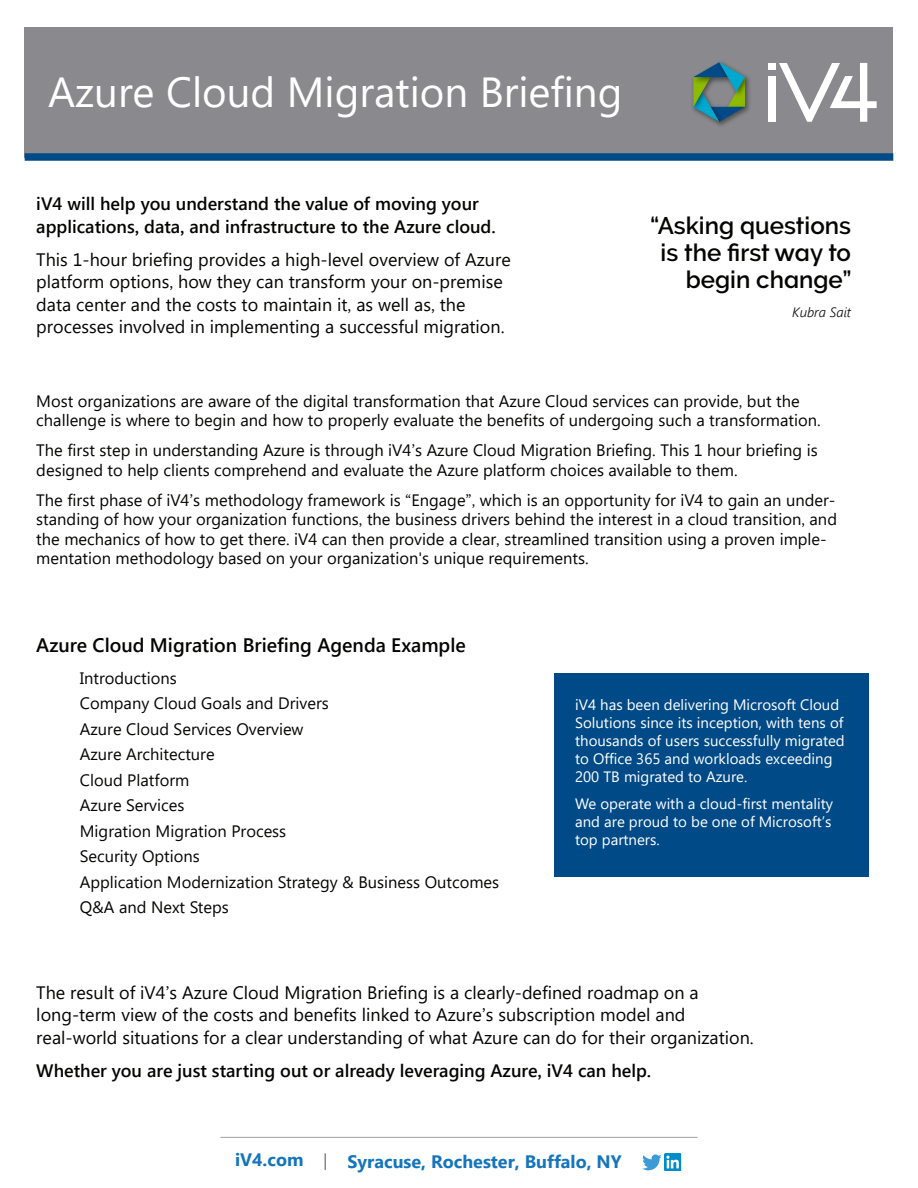
<style>
.page{position:relative;width:918px;height:1188px;background:#fff}
.page>*{position:absolute;margin:0;border:0;box-sizing:border-box;transform-origin:0 0}
.t1{font:42px "Segoe UI";color:#fff}
.t2{font:600 24px/27px "Raleway";color:#040503;text-align:right}
.t3{font:600 19.5px "Segoe UI";color:#040503}
.t4{font:18px/22.5px "Segoe UI";color:#040503}
.t5{font:600 18px/22.5px "Segoe UI";color:#040503}
.t6{font:700 18px "Segoe UI";color:#1575bc}
.t7{font:16.5px/25.5px "Segoe UI";color:#040503}
.t8{font:15px/18px "Segoe UI";color:#fff}
.t9{font:italic 300 13.5px "Segoe UI";color:#040503}
.s1{font-weight:300;font-size:16.5px;color:#231f20}
</style>
<div class="page">
<div style="left:25px;top:27px;width:868px;height:130px;background:#8a8a8e"></div>
<div style="left:25px;top:153px;width:868px;height:8px;background:#004a87"></div>
<img style="left:745px;top:102px;width:4px;height:11px">
<img style="left:691px;top:86px;width:2px;height:25px">
<img style="left:745px;top:75px;width:5px;height:26px">
<svg style="left:693px;top:62px;width:52px;height:60px"></svg>
<div style="left:768px;top:76px;width:7px;height:46px;background:#fff"></div>
<div style="left:768px;top:63px;width:7px;height:7px;background:#fff"></div>
<svg style="left:779px;top:63px;width:98px;height:59px"></svg>
<div style="left:554px;top:673px;width:315px;height:203px;background:#004a87"></div>
<hr style="left:220px;top:1137px;width:478px;height:1px;background:#a1a1a5">
<svg style="left:642px;top:1154px;width:20px;height:16px"></svg>
<img style="left:665px;top:1154px;width:17px;height:17px">
<h1 class="t1" style="left:48px;top:53px;width:576px">Azure Cloud Migration Briefing</h1>
<p class="t5" style="left:36px;top:191px;width:461px">iV4 will help you understand the value of moving your applications, data, and infrastructure to the Azure cloud.</p>
<p class="t4" style="left:36px;top:246px;width:476px">This 1-hour briefing provides a high-level overview of Azure platform options, how they can transform your on-premise data center and the costs to maintain it, as well as, the processes involved in implementing a successful migration.</p>
<h2 class="t2" style="left:650px;top:212px;width:203px">“Asking questions is the first way to begin change”</h2>
<p class="t9" style="left:792px;top:299px;width:60px">Kubra Sait</p>
<p class="t7" style="left:36px;top:390px;width:786px;line-height:19.5px">Most organizations are aware of the digital transformation that Azure Cloud services can provide, but the challenge is where to begin and how to properly evaluate the benefits of undergoing such a transformation.</p>
<p class="t7" style="left:36px;top:439px;width:783px;line-height:19.5px">The first step in understanding Azure is through iV4’s Azure Cloud Migration Briefing. This 1 hour briefing is designed to help clients comprehend and evaluate the Azure platform choices available to them.</p>
<p class="t7" style="left:36px;top:489px;width:802px;line-height:19.5px">The first phase of iV4’s methodology framework is “Engage”, which is an opportunity for iV4 to gain an under&shy;standing of how your organization functions, the business drivers behind the interest in a cloud transition, and the mechanics of how to get there. iV4 can then provide a clear, streamlined transition using a proven imple&shy;mentation methodology based on your organization's unique requirements.</p>
<p class="t3" style="left:36px;top:627px;width:431px">Azure Cloud Migration Briefing Agenda Example</p>
<p class="t7" style="left:80px;top:664px;width:421px">Introductions<br>Company Cloud Goals and Drivers<br>Azure Cloud Services Overview<br>Azure Architecture<br>Cloud Platform<br>Azure Services<br>Migration Migration Process<br>Security Options<br>Application Modernization Strategy &amp; Business Outcomes<br>Q&amp;A and Next Steps</p>
<p class="t8" style="left:575px;top:695px;width:271px">iV4 has been delivering Microsoft Cloud Solutions since its inception, with tens of thousands of users successfully migrated to Office 365 and workloads exceeding 200 TB migrated to Azure.</p>
<p class="t8" style="left:575px;top:794px;width:259px;text-align:justify">We operate with a cloud-first mentality and are proud to be one of Microsoft’s top partners.</p>
<p class="t4" style="left:36px;top:979px;width:719px">The result of iV4’s Azure Cloud Migration Briefing is a clearly-defined roadmap on a long-term view of the costs and benefits linked to Azure’s subscription model and real-world situations for a clear understanding of what Azure can do for their organization.</p>
<p class="t5" style="left:36px;top:1058px;width:616px">Whether you are just starting out or already leveraging Azure, iV4 can help.</p>
<p class="t6" style="left:235px;top:1144px;width:388px">iV4.com <span class="s1">|</span> Syracuse, Rochester, Buffalo, NY</p>
</div>
